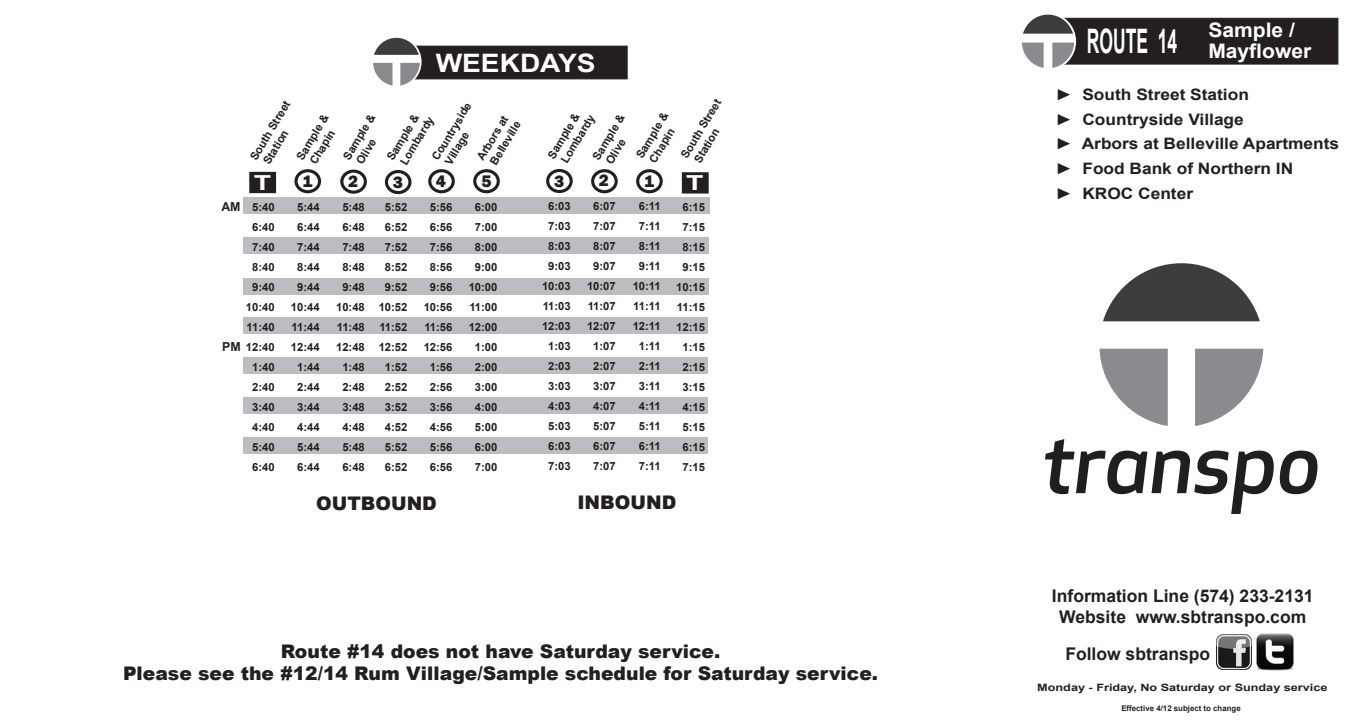
<style>
.page{position:relative;width:1350px;height:720px;background:#fff}
.page>*{position:absolute;margin:0;border:0;box-sizing:border-box;transform-origin:0 0}
.t1{font:700 33.75px "Arial";color:#fff;scale:.52 1}
.t2{font:700 25.38px "Arial";color:#fff;scale:1.11 1}
.t3{font:700 20.62px "Arial";color:#fff;scale:1.37 1}
.t4{font:700 20px/22px "Arial";color:#fff;scale:1.05 1}
.t5{font:900 18.75px/21.2px "Arial";color:#231f20;text-align:center}
.t6{font:700 17.5px/21.2px "Arial";color:#231f20;text-align:center}
.t7{font:800 17.25px "Franklin Gothic";color:#231f20}
.t8{font:700 15.75px/24.8px "Arial";color:#231f20;scale:1.1 1}
.t9{font:700 12.38px "Arial";color:#231f20}
.t10{font:700 11.25px/20px "Arial";color:#231f20}
.t11{font:700 11.25px/20px "Arial";letter-spacing:-.055em;color:#231f20;text-align:center}
.t12{font:700 10.12px "Arial";color:#231f20;scale:1.25 1}
.t13{font:700 7.88px "Arial";color:#231f20}
.s1{font-size:12.38px}
</style>
<div class="page">
<div style="left:1063px;top:18px;width:275px;height:46px;background:#231f20;border:1px solid #231f20"></div>
<svg style="left:1103px;top:263px;width:157px;height:58px"></svg>
<svg style="left:1100px;top:349px;width:68px;height:77px"></svg>
<svg style="left:1195px;top:349px;width:68px;height:77px"></svg>
<svg style="left:1045px;top:439px;width:273px;height:75px"></svg>
<img style="left:1251px;top:633px;width:43px;height:38px">
<img style="left:1216px;top:635px;width:35px;height:35px">
<div style="left:1022px;top:14px;width:53px;height:55px;background:#fff;border-radius:50%"></div>
<div style="left:1022px;top:13px;width:54px;height:57px;border:1px solid #fff;border-radius:50%"></div>
<svg style="left:1023px;top:15px;width:50px;height:19px"></svg>
<svg style="left:1022px;top:43px;width:22px;height:25px"></svg>
<svg style="left:1052px;top:43px;width:22px;height:25px"></svg>
<svg style="left:294px;top:169px;width:27px;height:24px"></svg>
<svg style="left:340px;top:170px;width:27px;height:24px"></svg>
<svg style="left:385px;top:170px;width:27px;height:24px"></svg>
<div style="left:249px;top:172px;width:27px;height:21px;background:#231f20"></div>
<svg style="left:428px;top:169px;width:27px;height:24px"></svg>
<div style="left:682px;top:172px;width:27px;height:22px;background:#231f20;border:2px solid #231f20"></div>
<hr style="left:11px;top:159px;width:596px;height:1px;background:#231f20">
<hr style="left:12px;top:186px;width:608px;height:2px;background:#231f20">
<div style="left:243px;top:278px;width:466px;height:17px;background:#bcbdc0"></div>
<div style="left:243px;top:318px;width:465px;height:16px;background:#bcbdc0"></div>
<div style="left:243px;top:237px;width:466px;height:17px;background:#bcbdc0"></div>
<div style="left:243px;top:198px;width:467px;height:16px;background:#bcbdc0"></div>
<div style="left:243px;top:358px;width:465px;height:16px;background:#bcbdc0"></div>
<div style="left:243px;top:438px;width:465px;height:16px;background:#bcbdc0"></div>
<div style="left:243px;top:398px;width:465px;height:16px;background:#bcbdc0"></div>
<svg style="left:473px;top:169px;width:27px;height:24px"></svg>
<svg style="left:591px;top:169px;width:27px;height:24px"></svg>
<svg style="left:546px;top:169px;width:27px;height:24px"></svg>
<svg style="left:636px;top:169px;width:27px;height:24px"></svg>
<div style="left:407px;top:46px;width:220px;height:33px;background:#231f20"></div>
<div style="left:373px;top:37px;width:48px;height:50px;background:#fff;border-radius:50%"></div>
<div style="left:373px;top:36px;width:49px;height:51px;border:1px solid #fff;border-radius:50%"></div>
<svg style="left:374px;top:38px;width:45px;height:17px"></svg>
<svg style="left:373px;top:63px;width:20px;height:23px"></svg>
<svg style="left:400px;top:63px;width:20px;height:23px"></svg>
<h2 class="t2" style="left:436px;top:46px;width:145px">WEEKDAYS</h2>
<p class="t10" style="left:247px;top:156px;width:68px;line-height:13.5px;rotate:-59deg">South Street<br>Station</p>
<p class="t10" style="left:429px;top:156px;width:67px;line-height:13.5px;rotate:-59deg">Countryside<br>Village</p>
<p class="t10" style="left:294px;top:156px;width:53px;line-height:13.5px;rotate:-59deg">Sample &amp;<br>Chapin</p>
<p class="t10" style="left:341px;top:156px;width:53px;line-height:13.5px;rotate:-59deg">Sample &amp;<br>Olive</p>
<p class="t10" style="left:384px;top:156px;width:59px;line-height:13.5px;rotate:-59deg">Sample &amp;<br>Lombardy</p>
<p class="t10" style="left:474px;top:156px;width:53px;line-height:13.5px;rotate:-59deg">Arbors at<br>Belleville</p>
<p class="t10" style="left:545px;top:154px;width:59px;line-height:13.5px;rotate:-59deg">Sample &amp;<br>Lombardy</p>
<p class="t10" style="left:590px;top:156px;width:53px;line-height:13.5px;rotate:-59deg">Sample &amp;<br>Olive</p>
<p class="t10" style="left:678px;top:154px;width:68px;line-height:13.5px;rotate:-59deg">South Street<br>Station</p>
<p class="t10" style="left:634px;top:154px;width:53px;line-height:13.5px;rotate:-59deg">Sample &amp;<br>Chapin</p>
<h3 class="t7" style="left:554px;top:170px;width:12px">3</h3>
<h3 class="t7" style="left:599px;top:169px;width:12px">2</h3>
<p class="t10" style="left:542px;top:197px;width:30px;text-align:center">6:03<br>7:03<br>8:03<br>9:03<br>10:03<br>11:03<br>12:03<br>1:03<br>2:03<br>3:03<br>4:03<br>5:03<br>6:03<br>7:03</p>
<p class="t10" style="left:587px;top:197px;width:30px;text-align:center">6:07<br>7:07<br>8:07<br>9:07<br>10:07<br>11:07<br>12:07<br>1:07<br>2:07<br>3:07<br>4:07<br>5:07<br>6:07<br>7:07</p>
<h3 class="t3" style="left:254px;top:169px;width:14px">T</h3>
<h3 class="t7" style="left:303px;top:170px;width:12px">1</h3>
<h3 class="t7" style="left:348px;top:170px;width:12px">2</h3>
<h3 class="t7" style="left:393px;top:171px;width:12px">3</h3>
<h3 class="t7" style="left:436px;top:170px;width:12px">4</h3>
<h3 class="t3" style="left:686px;top:169px;width:14px">T</h3>
<p class="t10" style="left:246px;top:197px;width:30px;text-align:center">5:40<br>6:40<br>7:40<br>8:40<br>9:40<br>10:40<br>11:40</p>
<p class="t10" style="left:252px;top:357px;width:24px;text-align:justify">1:40<br>2:40<br>3:40<br>4:40<br>5:40<br>6:40</p>
<h3 class="t7" style="left:644px;top:170px;width:12px">1</h3>
<h3 class="t7" style="left:481px;top:170px;width:12px">5</h3>
<p class="t10" style="left:469px;top:197px;width:30px;text-align:center">6:00<br>7:00<br>8:00<br>9:00<br>10:00<br>11:00<br>12:00<br>1:00<br>2:00<br>3:00<br>4:00<br>5:00<br>6:00<br>7:00</p>
<p class="t11" style="left:633px;top:197px;width:30px">6:11<br>7:11<br>8:11<br>9:11<br>10:11<br>11:11<br>12:11<br>1:11<br>2:11<br>3:11<br>4:11<br>5:11<br>6:11<br>7:11</p>
<p class="t10" style="left:676px;top:197px;width:30px;text-align:center">6:15<br>7:15<br>8:15<br>9:15<br>10:15<br>11:15<br>12:15<br>1:15<br>2:15<br>3:15<br>4:15<br>5:15<br>6:15<br>7:15</p>
<p class="t9" style="left:221px;top:198px;width:21px">AM</p>
<p class="t10" style="left:291px;top:197px;width:30px;text-align:center">5:44<br>6:44<br>7:44<br>8:44<br>9:44<br>10:44<br>11:44<br>12:44<br>1:44<br>2:44<br>3:44<br>4:44<br>5:44<br>6:44</p>
<p class="t10" style="left:336px;top:197px;width:30px;text-align:center">5:48<br>6:48<br>7:48<br>8:48<br>9:48<br>10:48<br>11:48<br>12:48<br>1:48<br>2:48<br>3:48<br>4:48<br>5:48<br>6:48</p>
<p class="t10" style="left:379px;top:197px;width:30px;text-align:center">5:52<br>6:52<br>7:52<br>8:52<br>9:52<br>10:52<br>11:52<br>12:52<br>1:52<br>2:52<br>3:52<br>4:52<br>5:52<br>6:52</p>
<p class="t10" style="left:424px;top:197px;width:30px;text-align:center">5:56<br>6:56<br>7:56<br>8:56<br>9:56<br>10:56<br>11:56<br>12:56<br>1:56<br>2:56<br>3:56<br>4:56<br>5:56<br>6:56</p>
<p class="t10" style="left:222px;top:337px;width:54px"><span class="s1">PM</span> 12:40</p>
<h3 class="t5" style="left:316px;top:492px;width:122px">OUTBOUND</h3>
<h3 class="t5" style="left:577px;top:491px;width:100px">INBOUND</h3>
<h3 class="t5" style="left:123px;top:641px;width:756px">Route #14 does not have Saturday service.<br>Please see the #12/14 Rum Village/Sample schedule for Saturday service.</h3>
<h1 class="t1" style="left:1087px;top:19px;width:176px">ROUTE 14</h1>
<h3 class="t4" style="left:1208px;top:19px;width:100px">Sample /<br>Mayflower</h3>
<h3 class="t8" style="left:1056px;top:83px;width:259px">► South Street Station<br>► Countryside Village<br>► Arbors at Belleville Apartments ► Food Bank of Northern IN<br>► KROC Center</h3>
<h3 class="t6" style="left:1052px;top:585px;width:263px">Information Line (574) 233-2131<br>Website www.sbtranspo.com</h3>
<h3 class="t6" style="left:1065px;top:644px;width:146px">Follow sbtranspo</h3>
<p class="t12" style="left:1037px;top:681px;width:234px">Monday - Friday, No Saturday or Sunday service</p>
<p class="t13" style="left:1121px;top:703px;width:121px">Effective 4/12 subject to change</p>
</div>
